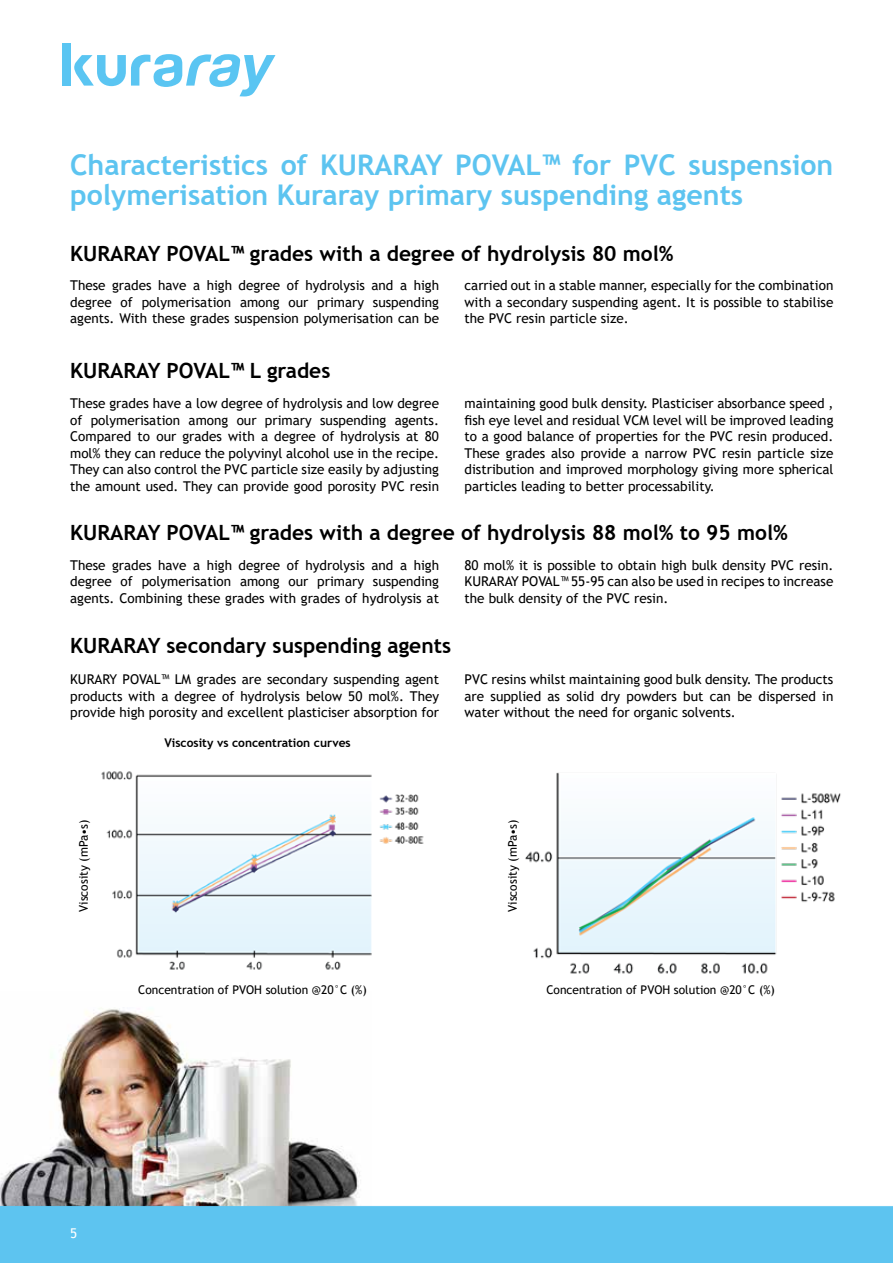
<style>
.page{position:relative;width:893px;height:1263px;background:#fff}
.page>*{position:absolute;margin:0;border:0;box-sizing:border-box;transform-origin:0 0}
.t1{font:700 28.5px/30px "Trebuchet MS";color:#5dc4f0}
.t2{font:700 21px "Trebuchet MS";color:#000}
.t3{font:13.5px/16.5px "Trebuchet MS";color:#000;text-align:justify}
.t4{font:13.5px "Trebuchet MS";color:#fff}
.t5{font:12px "Trebuchet MS";color:#000}
.t6{font:700 12px "Trebuchet MS";color:#000}
</style>
<div class="page">
<img style="left:0;top:1008px;width:372px;height:198px">
<div style="left:0;top:1206px;width:893px;height:57px;background:#5dc4f0"></div>
<div style="left:63px;top:43px;width:8px;height:43px;background:#5ac5f2"></div>
<svg style="left:74px;top:54px;width:201px;height:42px"></svg>
<img style="left:101px;top:771px;width:323px;height:199px">
<img style="left:525px;top:772px;width:316px;height:202px">
<h1 class="t1" style="left:70px;top:150px;width:765px">Characteristics of KURARAY POVAL™ for PVC suspension polymerisation Kuraray primary suspending agents</h1>
<h2 class="t2" style="left:70px;top:240px;width:605px">KURARAY POVAL™ grades with a degree of hydrolysis 80 mol%</h2>
<p class="t3" style="left:70px;top:277px;width:370px">These grades have a high degree of hydrolysis and a high degree of polymerisation among our primary suspending agents. With these grades suspension polymerisation can be</p>
<p class="t3" style="left:465px;top:277px;width:370px">carried out in a stable manner, especially for the combination with a secondary suspending agent. It is possible to stabilise the PVC resin particle size.</p>
<h2 class="t2" style="left:70px;top:358px;width:262px">KURARAY POVAL™ L grades</h2>
<p class="t3" style="left:70px;top:395px;width:370px">These grades have a low degree of hydrolysis and low degree of polymerisation among our primary suspending agents.<br>Compared to our grades with a degree of hydrolysis at 80 mol% they can reduce the polyvinyl alcohol use in the recipe.<br>They can also control the PVC particle size easily by adjusting the amount used. They can provide good porosity PVC resin</p>
<p class="t3" style="left:465px;top:395px;width:370px">maintaining good bulk density. Plasticiser absorbance speed , fish eye level and residual VCM level will be improved leading to a good balance of properties for the PVC resin produced.<br>These grades also provide a narrow PVC resin particle size distribution and improved morphology giving more spherical particles leading to better processability.</p>
<h2 class="t2" style="left:70px;top:519px;width:719px">KURARAY POVAL™ grades with a degree of hydrolysis 88 mol% to 95 mol%</h2>
<p class="t3" style="left:70px;top:557px;width:370px">These grades have a high degree of hydrolysis and a high degree of polymerisation among our primary suspending agents. Combining these grades with grades of hydrolysis at</p>
<p class="t3" style="left:465px;top:557px;width:370px">80 mol% it is possible to obtain high bulk density PVC resin.<br>KURARAY POVAL™ 55-95 can also be used in recipes to increase the bulk density of the PVC resin.</p>
<h2 class="t2" style="left:70px;top:632px;width:382px">KURARAY secondary suspending agents</h2>
<p class="t3" style="left:70px;top:671px;width:370px">KURARY POVAL™ LM grades are secondary suspending agent products with a degree of hydrolysis below 50 mol%. They provide high porosity and excellent plasticiser absorption for</p>
<p class="t3" style="left:465px;top:671px;width:370px">PVC resins whilst maintaining good bulk density. The products are supplied as solid dry powders but can be dispersed in water without the need for organic solvents.</p>
<p class="t5" style="left:76px;top:912px;width:94px;rotate:-90deg">Viscosity (mPa•s)</p>
<p class="t6" style="left:165px;top:735px;width:188px">Viscosity vs concentration curves</p>
<p class="t5" style="left:138px;top:982px;width:230px">Concentration of PVOH solution @20°C (%)</p>
<p class="t4" style="left:70px;top:1225px;width:9px">5</p>
<p class="t5" style="left:505px;top:912px;width:94px;rotate:-90deg">Viscosity (mPa•s)</p>
<p class="t5" style="left:546px;top:982px;width:230px">Concentration of PVOH solution @20°C (%)</p>
</div>
